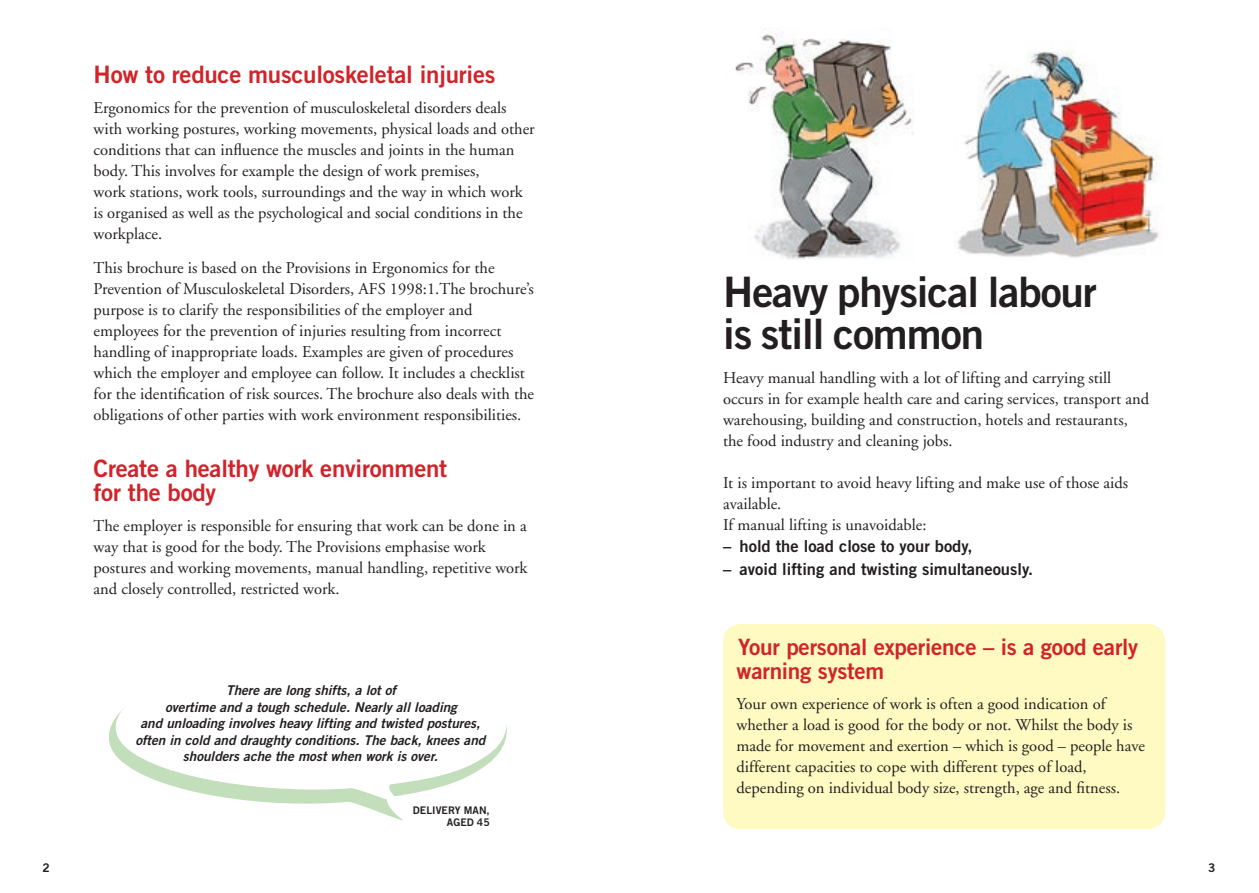
<style>
.page{position:relative;width:1259px;height:893px;background:#fff}
.page>*{position:absolute;margin:0;border:0;box-sizing:border-box;transform-origin:0 0}
.t1{font:42px/42px "Trade Gothic Bold Two";letter-spacing:-.025em;color:#231f20}
.mellis{font:24px/24px "Trade Gothic Bold Two";letter-spacing:-.01em;color:#d1232a}
.mellis-2{font:22.5px/24px "Trade Gothic Bold Two";letter-spacing:-.01em;color:#d1232a}
.Brödtext{font:16.5px/21px "Adobe Garamond";color:#231f20}
.Brödtext-2{font:16.5px "Trade Gothic Bold Two";color:#231f20}
.Brödtext-3{font:italic 13.5px/16.5px "Trade Gothic Bold Two";color:#231f20;text-align:center}
.t2{font:12px "Trade Gothic Bold Two";color:#231f20}
.Brödtext-4{font:10.5px/12px "Trade Gothic Bold Two";color:#231f20;text-align:right}
</style>
<div class="page">
<svg style="left:108px;top:708px;width:399px;height:111px"></svg>
<img style="left:957px;top:51px;width:206px;height:207px">
<img style="left:735px;top:29px;width:179px;height:231px">
<div style="left:723px;top:624px;width:442px;height:205px;background:#fffac1"></div>
<p class="mellis" style="left:94px;top:62px;width:403px">How to reduce musculoskeletal injuries</p>
<p class="Brödtext" style="left:94px;top:97px;width:443px">Ergonomics for the prevention of musculoskeletal disorders deals with working postures, working movements, physical loads and other conditions that can influence the muscles and joints in the human body. This involves for example the design of work premises,<br>work stations, work tools, surroundings and the way in which work is organised as well as the psychological and social conditions in the workplace.</p>
<p class="Brödtext" style="left:94px;top:257px;width:442px">This brochure is based on the Provisions in Ergonomics for the Prevention of Musculoskeletal Disorders, AFS 1998:1.The brochure’s purpose is to clarify the responsibilities of the employer and employees for the prevention of injuries resulting from incorrect handling of inappropriate loads. Examples are given of procedures which the employer and employee can follow. It includes a checklist for the identification of risk sources. The brochure also deals with the obligations of other parties with work environment responsibilities.</p>
<p class="mellis" style="left:94px;top:456px;width:355px">Create a healthy work environment for the body</p>
<p class="Brödtext" style="left:94px;top:515px;width:435px">The employer is responsible for ensuring that work can be done in a way that is good for the body. The Provisions emphasise work postures and working movements, manual handling, repetitive work and closely controlled, restricted work.</p>
<p class="Brödtext-3" style="left:135px;top:682px;width:351px">There are long shifts, a lot of<br>overtime and a tough schedule. Nearly all loading<br>and unloading involves heavy lifting and twisted postures, often in cold and draughty conditions. The back, knees and shoulders ache the most when work is over.</p>
<p class="Brödtext-4" style="left:413px;top:804px;width:78px">DELIVERY MAN,<br>AGED 45</p>
<p class="t1" style="left:723px;top:271px;width:375px">Heavy physical labour is still common</p>
<p class="Brödtext" style="left:723px;top:368px;width:427px">Heavy manual handling with a lot of lifting and carrying still occurs in for example health care and caring services, transport and warehousing, building and construction, hotels and restaurants, the food industry and cleaning jobs.</p>
<p class="Brödtext" style="left:723px;top:473px;width:406px">It is important to avoid heavy lifting and make use of those aids available.<br>If manual lifting is unavoidable:</p>
<p class="Brödtext-2" style="left:723px;top:536px;width:251px">– hold the load close to your body,</p>
<p class="Brödtext-2" style="left:723px;top:558px;width:311px">– avoid lifting and twisting simultaneously.</p>
<p class="mellis-2" style="left:736px;top:635px;width:403px">Your personal experience – is a good early warning system</p>
<p class="Brödtext" style="left:736px;top:693px;width:410px">Your own experience of work is often a good indication of whether a load is good for the body or not. Whilst the body is made for movement and exertion – which is good – people have different capacities to cope with different types of load, depending on individual body size, strength, age and fitness.</p>
<p class="t2" style="left:43px;top:860px;width:9px">2</p>
<p class="t2" style="left:1208px;top:860px;width:9px">3</p>
</div>
